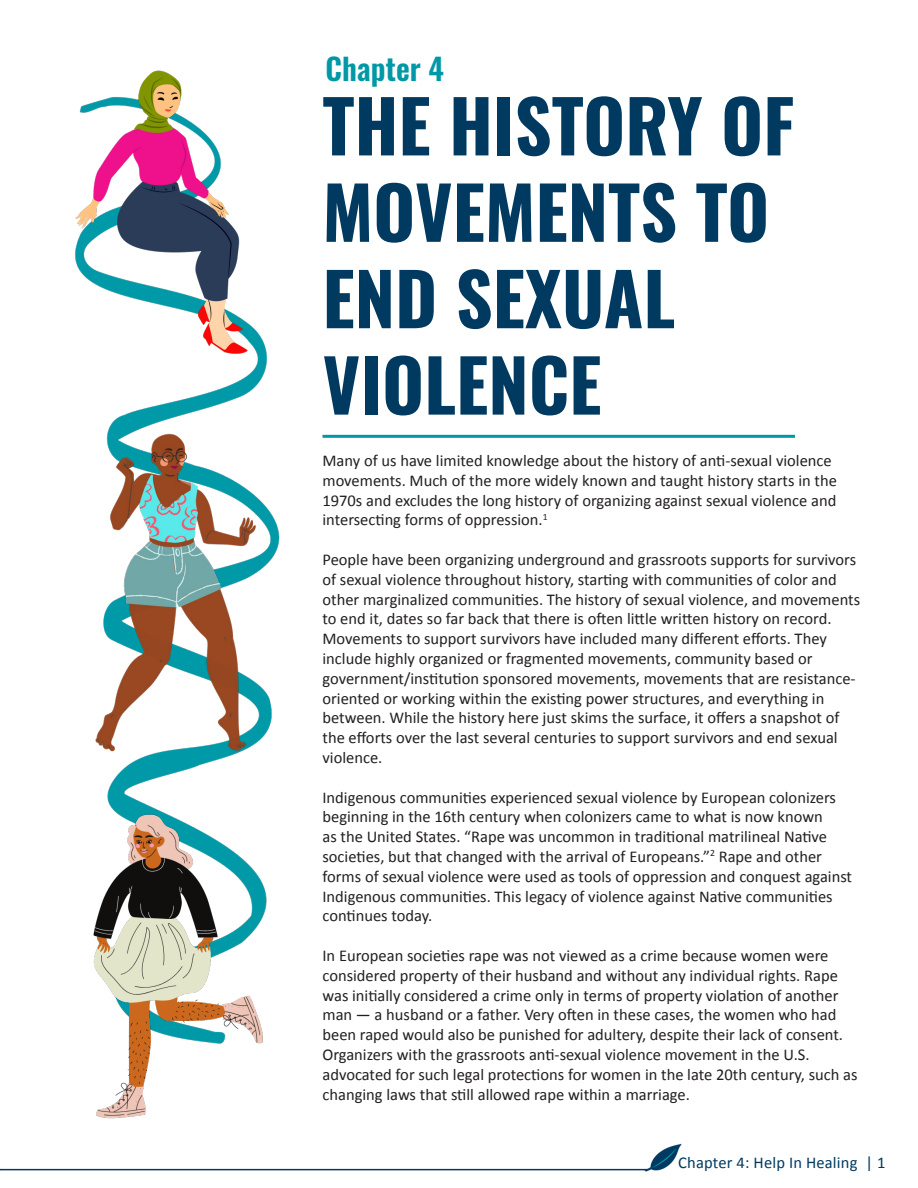
<style>
.page{position:relative;width:918px;height:1188px;background:#fff}
.page>*{position:absolute;margin:0;border:0;box-sizing:border-box;transform-origin:0 0}
.t1{font:700 72px/86.4px "Oswald";color:#003a61}
.Heading{font:600 30px "Oswald";color:#0098a6}
.Paragraph_Style_1{font:16.5px/19.8px "Calibri";color:#231f20}
.t2{font:16.5px "Calibri";letter-spacing:.01em;color:#003a61}
</style>
<div class="page">
<img style="left:644px;top:1143px;width:38px;height:29px">
<hr style="left:0;top:1169px;width:647px;height:1px;background:#003a61">
<img style="left:75px;top:217px;width:205px;height:693px">
<hr style="left:322px;top:435px;width:473px;height:3px;background:#0098a6">
<img style="left:76px;top:70px;width:172px;height:288px">
<img style="left:89px;top:815px;width:176px;height:304px">
<img style="left:81px;top:419px;width:192px;height:348px">
<p class="Heading" style="left:326px;top:53px;width:120px">Chapter 4</p>
<p class="t1" style="left:322px;top:87px;width:474px">THE HISTORY OF<br>MOVEMENTS TO<br>END SEXUAL</p>
<p class="t1" style="left:322px;top:347px;width:280px">VIOLENCE</p>
<p class="Paragraph_Style_1" style="left:322px;top:450px;width:516px">Many of us have limited knowledge about the history of anti-sexual violence movements. Much of the more widely known and taught history starts in the 1970s and excludes the long history of organizing against sexual violence and intersecting forms of oppression.<sup>1</sup></p>
<p class="Paragraph_Style_1" style="left:322px;top:549px;width:539px">People have been organizing underground and grassroots supports for survivors of sexual violence throughout history, starting with communities of color and other marginalized communities. The history of sexual violence, and movements to end it, dates so far back that there is often little written history on record.<br>Movements to support survivors have included many different efforts. They include highly organized or fragmented movements, community based or government/institution sponsored movements, movements that are resistance&shy;oriented or working within the existing power structures, and everything in between. While the history here just skims the surface, it offers a snapshot of the efforts over the last several centuries to support survivors and end sexual violence.</p>
<p class="Paragraph_Style_1" style="left:322px;top:787px;width:531px">Indigenous communities experienced sexual violence by European colonizers beginning in the 16th century when colonizers came to what is now known<br>as the United States. “Rape was uncommon in traditional matrilineal Native societies, but that changed with the arrival of Europeans.”<sup>2</sup> Rape and other forms of sexual violence were used as tools of oppression and conquest against Indigenous communities. This legacy of violence against Native communities continues today.</p>
<p class="Paragraph_Style_1" style="left:322px;top:945px;width:537px">In European societies rape was not viewed as a crime because women were considered property of their husband and without any individual rights. Rape was initially considered a crime only in terms of property violation of another man — a husband or a father. Very often in these cases, the women who had been raped would also be punished for adultery, despite their lack of consent.<br>Organizers with the grassroots anti-sexual violence movement in the U.S. advocated for such legal protections for women in the late 20th century, such as changing laws that still allowed rape within a marriage.</p>
<p class="t2" style="left:678px;top:1152px;width:209px">Chapter 4: Help In Healing | 1</p>
</div>
